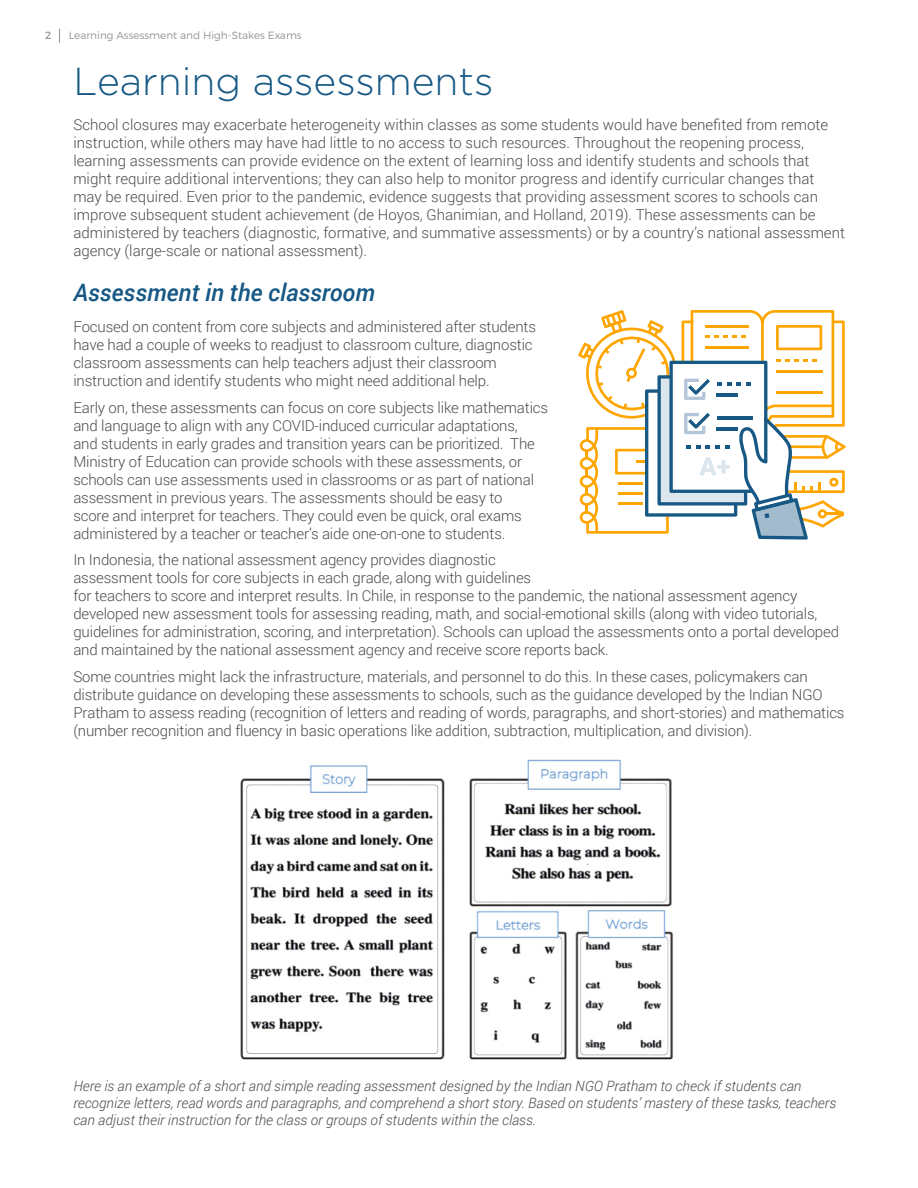
<style>
.page{position:relative;width:918px;height:1188px;background:#fff}
.page>*{position:absolute;margin:0;border:0;box-sizing:border-box;transform-origin:0 0}
.t1{font:300 39px "Gotham";color:#165885}
.t2{font:italic 500 24px "Roboto";color:#165885}
.t3{font:300 15px/18px "Roboto";letter-spacing:-.01em;color:#4b4c4d}
.t4{font:italic 300 14.25px/17.1px "Roboto";color:#4b4c4d}
.t5{font:300 10.5px "Montserrat";color:#939598}
.t6{font:10.5px "Montserrat";color:#939598}
</style>
<div class="page">
<svg style="left:59px;top:29px;width:1px;height:14px"></svg>
<svg style="left:578px;top:310px;width:268px;height:230px"></svg>
<img style="left:240px;top:761px;width:433px;height:299px">
<p class="t6" style="left:45px;top:28px;width:8px">2</p>
<p class="t5" style="left:69px;top:29px;width:234px">Learning Assessment and High-Stakes Exams</p>
<p class="t1" style="left:73px;top:60px;width:422px">Learning assessments</p>
<p class="t3" style="left:73px;top:116px;width:773px">School closures may exacerbate heterogeneity within classes as some students would have benefited from remote instruction, while others may have had little to no access to such resources. Throughout the reopening process, learning assessments can provide evidence on the extent of learning loss and identify students and schools that might require additional interventions; they can also help to monitor progress and identify curricular changes that may be required. Even prior to the pandemic, evidence suggests that providing assessment scores to schools can improve subsequent student achievement (de Hoyos, Ghanimian, and Holland, 2019). These assessments can be administered by teachers (diagnostic, formative, and summative assessments) or by a country’s national assessment agency (large-scale or national assessment).</p>
<p class="t2" style="left:73px;top:275px;width:303px">Assessment in the classroom</p>
<p class="t3" style="left:73px;top:317px;width:464px">Focused on content from core subjects and administered after students have had a couple of weeks to readjust to classroom culture, diagnostic classroom assessments can help teachers adjust their classroom instruction and identify students who might need additional help.</p>
<p class="t3" style="left:73px;top:398px;width:476px">Early on, these assessments can focus on core subjects like mathematics and language to align with any COVID-induced curricular adaptations,<br>and students in early grades and transition years can be prioritized. The Ministry of Education can provide schools with these assessments, or schools can use assessments used in classrooms or as part of national assessment in previous years. The assessments should be easy to<br>score and interpret for teachers. They could even be quick, oral exams administered by a teacher or teacher’s aide one-on-one to students.</p>
<p class="t3" style="left:73px;top:550px;width:767px">In Indonesia, the national assessment agency provides diagnostic<br>assessment tools for core subjects in each grade, along with guidelines<br>for teachers to score and interpret results. In Chile, in response to the pandemic, the national assessment agency developed new assessment tools for assessing reading, math, and social-emotional skills (along with video tutorials, guidelines for administration, scoring, and interpretation). Schools can upload the assessments onto a portal developed and maintained by the national assessment agency and receive score reports back.</p>
<p class="t3" style="left:73px;top:667px;width:773px">Some countries might lack the infrastructure, materials, and personnel to do this. In these cases, policymakers can distribute guidance on developing these assessments to schools, such as the guidance developed by the Indian NGO Pratham to assess reading (recognition of letters and reading of words, paragraphs, and short-stories) and mathematics (number recognition and fluency in basic operations like addition, subtraction, multiplication, and division).</p>
<p class="t4" style="left:73px;top:1077px;width:764px">Here is an example of a short and simple reading assessment designed by the Indian NGO Pratham to check if students can recognize letters, read words and paragraphs, and comprehend a short story. Based on students’ mastery of these tasks, teachers can adjust their instruction for the class or groups of students within the class.</p>
</div>
